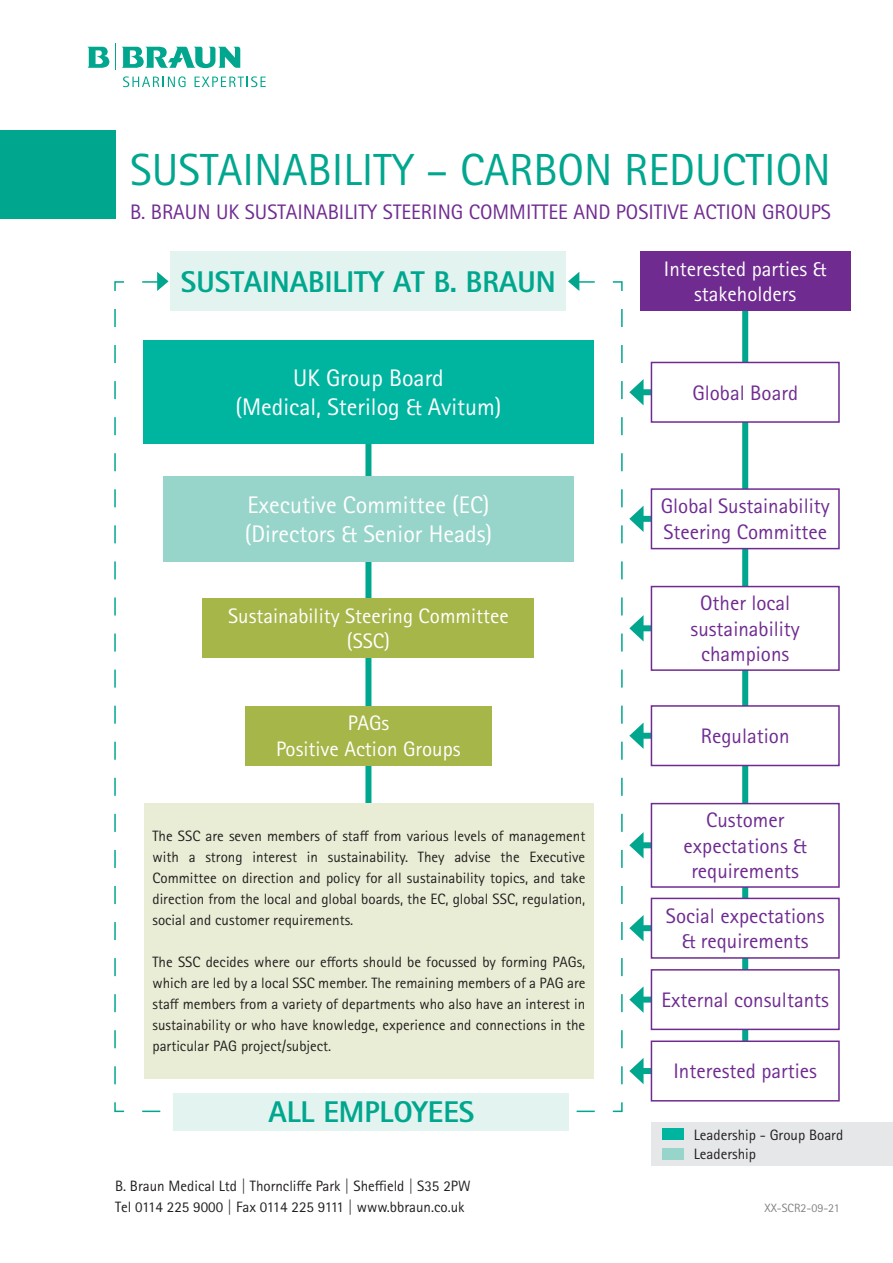
<style>
.page{position:relative;width:893px;height:1263px;background:#fff}
.page>*{position:absolute;margin:0;border:0;box-sizing:border-box;transform-origin:0 0}
.t1{font:45px "Rotis Sans Serif Pro";color:#00a78e}
.t2{font:800 30px "Rotis Sans Serif Pro";color:#00a78e}
.t3{font:24px/28.8px "Rotis Sans Serif Pro";color:#fff;text-align:center}
.t4{font:21px/25.2px "Rotis Sans Serif Pro";color:#702b91;text-align:center}
.t5{font:21px/25.2px "Rotis Sans Serif Pro";color:#fff;text-align:center}
.t6{font:15px/21px "Rotis Sans Serif Pro";color:#231f20;text-align:justify}
.t7{font:12px "Rotis Sans Serif Pro";color:#808285}
</style>
<div class="page">
<div style="left:638px;top:389px;width:41px;height:6px;background:#00a78e"></div>
<svg style="left:629px;top:379px;width:15px;height:26px"></svg>
<div style="left:638px;top:516px;width:41px;height:6px;background:#00a78e"></div>
<svg style="left:629px;top:506px;width:15px;height:26px"></svg>
<div style="left:638px;top:625px;width:41px;height:6px;background:#00a78e"></div>
<svg style="left:629px;top:615px;width:15px;height:26px"></svg>
<div style="left:638px;top:733px;width:41px;height:6px;background:#00a78e"></div>
<svg style="left:629px;top:722px;width:15px;height:27px"></svg>
<div style="left:638px;top:842px;width:41px;height:6px;background:#00a78e"></div>
<svg style="left:629px;top:832px;width:15px;height:26px"></svg>
<div style="left:638px;top:925px;width:41px;height:6px;background:#00a78e"></div>
<svg style="left:629px;top:915px;width:15px;height:26px"></svg>
<div style="left:638px;top:996px;width:41px;height:6px;background:#00a78e"></div>
<svg style="left:629px;top:986px;width:15px;height:27px"></svg>
<div style="left:638px;top:1068px;width:41px;height:6px;background:#00a78e"></div>
<svg style="left:629px;top:1058px;width:15px;height:26px"></svg>
<div style="left:742px;top:281px;width:6px;height:798px;background:#00a78e"></div>
<svg style="left:123px;top:76px;width:63px;height:11px"></svg>
<svg style="left:195px;top:76px;width:71px;height:11px"></svg>
<svg style="left:122px;top:46px;width:118px;height:22px"></svg>
<svg style="left:87px;top:44px;width:29px;height:26px"></svg>
<div style="left:0;top:131px;width:115px;height:88px;background:#00a78e"></div>
<div style="left:640px;top:251px;width:210px;height:60px;background:#702b91"></div>
<div style="left:651px;top:362px;width:188px;height:60px;background:#fff"></div>
<div style="left:651px;top:362px;width:189px;height:61px;border:2px solid #702b91"></div>
<div style="left:651px;top:489px;width:188px;height:60px;background:#fff"></div>
<div style="left:651px;top:488px;width:189px;height:61px;border:2px solid #702b91"></div>
<div style="left:651px;top:586px;width:188px;height:84px;background:#fff"></div>
<div style="left:651px;top:586px;width:189px;height:85px;border:2px solid #702b91"></div>
<div style="left:651px;top:706px;width:188px;height:59px;background:#fff"></div>
<div style="left:651px;top:705px;width:189px;height:61px;border:2px solid #702b91"></div>
<div style="left:651px;top:898px;width:188px;height:60px;background:#fff"></div>
<div style="left:651px;top:898px;width:189px;height:61px;border:2px solid #702b91"></div>
<div style="left:651px;top:804px;width:188px;height:83px;background:#fff"></div>
<div style="left:651px;top:803px;width:189px;height:85px;border:2px solid #702b91"></div>
<div style="left:651px;top:970px;width:188px;height:59px;background:#fff"></div>
<div style="left:651px;top:969px;width:189px;height:61px;border:2px solid #702b91"></div>
<div style="left:651px;top:1041px;width:188px;height:60px;background:#fff"></div>
<div style="left:651px;top:1040px;width:189px;height:61px;border:2px solid #702b91"></div>
<svg style="left:114px;top:281px;width:509px;height:832px"></svg>
<div style="left:365px;top:418px;width:6px;height:497px;background:#00a78e"></div>
<div style="left:143px;top:341px;width:451px;height:103px;background:#00b5a0"></div>
<div style="left:652px;top:1122px;width:241px;height:44px;background:#e6e7e9"></div>
<div style="left:163px;top:476px;width:411px;height:85px;background:#97d5cb"></div>
<div style="left:203px;top:599px;width:331px;height:59px;background:#a6b649"></div>
<div style="left:245px;top:706px;width:247px;height:59px;background:#a6b649"></div>
<div style="left:144px;top:803px;width:450px;height:275px;background:#eaedd5"></div>
<div style="left:171px;top:251px;width:395px;height:60px;background:#e3f3f0"></div>
<svg style="left:133px;top:272px;width:462px;height:19px"></svg>
<div style="left:662px;top:1129px;width:22px;height:11px;background:#00b5a0"></div>
<div style="left:662px;top:1148px;width:22px;height:12px;background:#97d5cb"></div>
<div style="left:174px;top:1093px;width:395px;height:38px;background:#e3f3f0"></div>
<h1 class="t1" style="left:130px;top:144px;width:702px">SUSTAINABILITY – CARBON REDUCTION</h1>
<h3 class="t4" style="left:130px;top:199px;width:702px">B. BRAUN UK SUSTAINABILITY STEERING COMMITTEE AND POSITIVE ACTION GROUPS</h3>
<h2 class="t2" style="left:181px;top:262px;width:376px">SUSTAINABILITY AT B. BRAUN</h2>
<h3 class="t3" style="left:235px;top:364px;width:268px">UK Group Board<br>(Medical, Sterilog &amp; Avitum)</h3>
<h3 class="t3" style="left:245px;top:490px;width:249px;text-align:left">Executive Committee (EC) (Directors &amp; Senior Heads)</h3>
<h3 class="t5" style="left:228px;top:603px;width:282px">Sustainability Steering Committee (SSC)</h3>
<h3 class="t5" style="left:276px;top:711px;width:186px">PAGs<br>Positive Action Groups</h3>
<p class="t6" style="left:152px;top:825px;width:434px">The SSC are seven members of staff from various levels of management with a strong interest in sustainability. They advise the Executive Committee on direction and policy for all sustainability topics, and take direction from the local and global boards, the EC, global SSC, regulation, social and customer requirements.</p>
<p class="t6" style="left:152px;top:951px;width:434px">The SSC decides where our efforts should be focussed by forming PAGs, which are led by a local SSC member. The remaining members of a PAG are staff members from a variety of departments who also have an interest in sustainability or who have knowledge, experience and connections in the particular PAG project/subject.</p>
<h2 class="t2" style="left:268px;top:1093px;width:208px">ALL EMPLOYEES</h2>
<p class="t6" style="left:115px;top:1176px;width:357px">B. Braun Medical Ltd | Thorncliffe Park | Sheffield | S35 2PW<br>Tel 0114 225 9000 | Fax 0114 225 9111 | www.bbraun.co.uk</p>
<h3 class="t5" style="left:664px;top:256px;width:164px">Interested parties &amp; stakeholders</h3>
<h3 class="t4" style="left:692px;top:380px;width:107px">Global Board</h3>
<h3 class="t4" style="left:661px;top:494px;width:171px;text-align:left">Global Sustainability<br>Steering Committee</h3>
<h3 class="t4" style="left:691px;top:591px;width:111px">Other local sustainability champions</h3>
<h3 class="t4" style="left:701px;top:723px;width:90px">Regulation</h3>
<h3 class="t4" style="left:684px;top:808px;width:125px">Customer expectations &amp; requirements</h3>
<h3 class="t4" style="left:666px;top:903px;width:160px">Social expectations &amp; requirements</h3>
<h3 class="t4" style="left:661px;top:987px;width:169px">External consultants</h3>
<h3 class="t4" style="left:673px;top:1059px;width:145px">Interested parties</h3>
<p class="t6" style="left:694px;top:1125px;width:151px;line-height:19.6px">Leadership - Group Board<br>Leadership</p>
<p class="t7" style="left:764px;top:1201px;width:77px">XX-SCR2-09-21</p>
</div>
